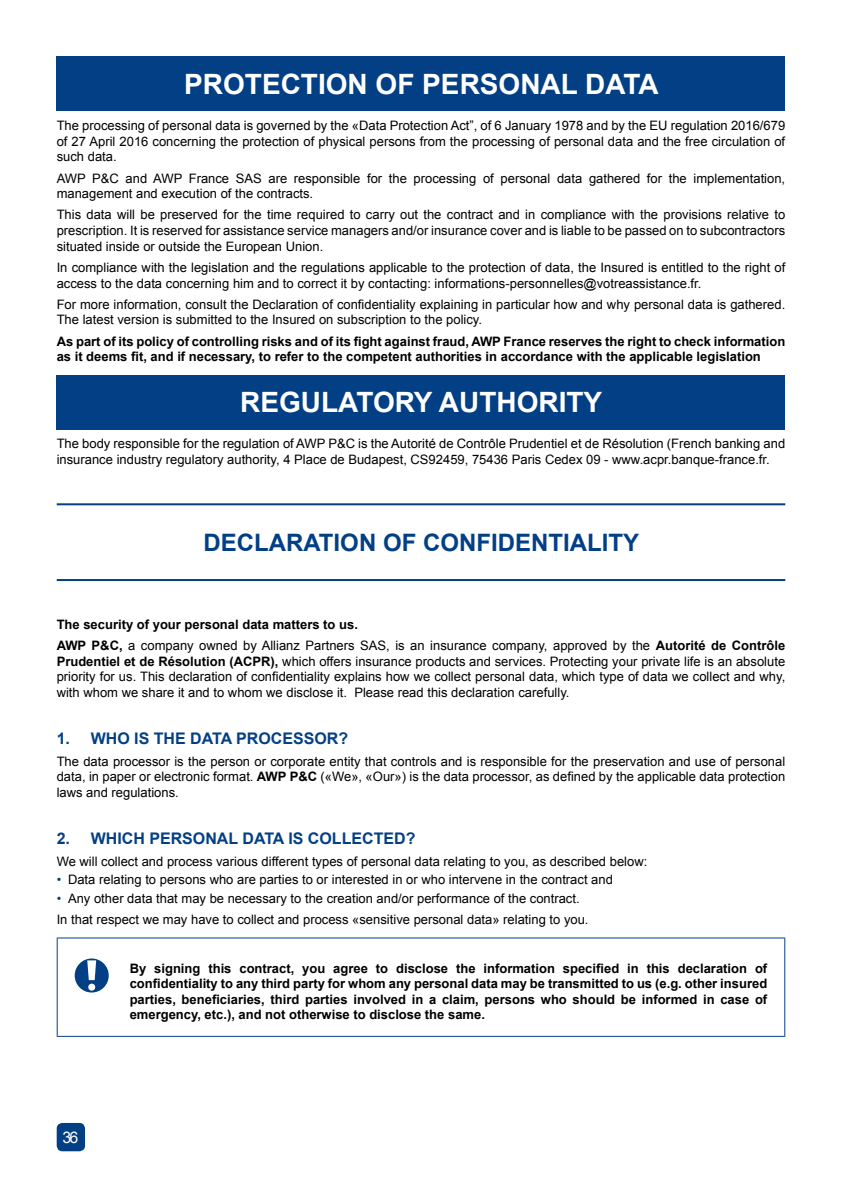
<style>
.page{position:relative;width:842px;height:1191px;background:#fff}
.page>*{position:absolute;margin:0;border:0;box-sizing:border-box;transform-origin:0 0}
.t1{font:700 28px "Arial";color:#fff}
.t2{font:700 24px "Arial";color:#033f85}
.t3{font:700 16px "Arial";color:#033f85}
.t4{font:16px "Arial";color:#fff}
.t5{font:13px/15.6px "Arial";color:#000}
.t6{font:700 13px/15.6px "Arial";color:#000}
.s1{font-weight:700}
.s2{color:#033f85}
</style>
<div class="page">
<div style="left:57px;top:1123px;width:28px;height:28px;background:#033f85;border-radius:6px"></div>
<hr style="left:57px;top:503px;width:728px;height:2px;background:#033f85">
<hr style="left:57px;top:579px;width:728px;height:2px;background:#033f85">
<div style="left:57px;top:57px;width:728px;height:54px;background:#033f85"></div>
<div style="left:57px;top:375px;width:728px;height:54px;background:#033f85"></div>
<hr style="left:57px;top:938px;width:1px;height:97px;background:#033f85">
<hr style="left:57px;top:937px;width:728px;height:1px;background:#033f85">
<hr style="left:784px;top:938px;width:1px;height:97px;background:#033f85">
<hr style="left:57px;top:1035px;width:728px;height:1px;background:#033f85">
<div style="left:75px;top:958px;width:34px;height:34px;background:#033f85;border-radius:50%"></div>
<svg style="left:87px;top:960px;width:9px;height:20px"></svg>
<div style="left:88px;top:983px;width:7px;height:7px;background:#fff;border-radius:50%"></div>
<h1 class="t1" style="left:184px;top:66px;width:476px">PROTECTION OF PERSONAL DATA</h1>
<p class="t5" style="left:57px;top:118px;width:730px;text-align:justify">The processing of personal data is governed by the «Data Protection Act”, of 6 January 1978 and by the EU regulation 2016/679 of 27 April 2016 concerning the protection of physical persons from the processing of personal data and the free circulation of such data.</p>
<p class="t5" style="left:57px;top:170px;width:730px">AWP P&amp;C and AWP France SAS are responsible for the processing of personal data gathered for the implementation, management and execution of the contracts.</p>
<p class="t5" style="left:57px;top:207px;width:730px;text-align:justify">This data will be preserved for the time required to carry out the contract and in compliance with the provisions relative to prescription. It is reserved for assistance service managers and/or insurance cover and is liable to be passed on to subcontractors situated inside or outside the European Union.</p>
<p class="t5" style="left:57px;top:260px;width:730px">In compliance with the legislation and the regulations applicable to the protection of data, the Insured is entitled to the right of access to the data concerning him and to correct it by contacting: informations-personnelles@votreassistance.fr.</p>
<p class="t5" style="left:57px;top:296px;width:730px">For more information, consult the Declaration of confidentiality explaining in particular how and why personal data is gathered.<br>The latest version is submitted to the Insured on subscription to the policy.</p>
<p class="t6" style="left:57px;top:334px;width:730px">As part of its policy of controlling risks and of its fight against fraud, AWP France reserves the right to check information as it deems fit, and if necessary, to refer to the competent authorities in accordance with the applicable legislation</p>
<h1 class="t1" style="left:240px;top:384px;width:363px">REGULATORY AUTHORITY</h1>
<p class="t5" style="left:57px;top:436px;width:730px">The body responsible for the regulation of AWP P&amp;C is the Autorité de Contrôle Prudentiel et de Résolution (French banking and insurance industry regulatory authority, 4 Place de Budapest, CS92459, 75436 Paris Cedex 09 - www.acpr.banque-france.fr.</p>
<h2 class="t2" style="left:203px;top:526px;width:437px">DECLARATION OF CONFIDENTIALITY</h2>
<p class="t5" style="left:57px;top:613px;width:730px;line-height:21.2px"><span class="s1">The security of your personal data matters to us.<br>AWP P&amp;C,</span> a company owned by Allianz Partners SAS, is an insurance company, approved by the <span class="s1">Autorité de Contrôle</span></p>
<p class="t5" style="left:57px;top:653px;width:730px;text-align:justify"><span class="s1">Prudentiel et de Résolution (ACPR),</span> which offers insurance products and services. Protecting your private life is an absolute priority for us. This declaration of confidentiality explains how we collect personal data, which type of data we collect and why, with whom we share it and to whom we disclose it. Please read this declaration carefully.</p>
<p class="t3" style="left:57px;top:728px;width:15px">1.</p>
<p class="t3" style="left:91px;top:728px;width:259px">WHO IS THE DATA PROCESSOR?</p>
<p class="t5" style="left:57px;top:753px;width:730px;text-align:justify">The data processor is the person or corporate entity that controls and is responsible for the preservation and use of personal data, in paper or electronic format. <span class="s1">AWP P&amp;C</span> («We», «Our») is the data processor, as defined by the applicable data protection laws and regulations.</p>
<p class="t3" style="left:57px;top:828px;width:15px">2.</p>
<p class="t3" style="left:91px;top:828px;width:326px">WHICH PERSONAL DATA IS COLLECTED?</p>
<p class="t5" style="left:57px;top:853px;width:592px">We will collect and process various different types of personal data relating to you, as described below:</p>
<p class="t5" style="left:57px;top:872px;width:558px"><span class="s2">•</span> Data relating to persons who are parties to or interested in or who intervene in the contract and</p>
<p class="t5" style="left:57px;top:887px;width:533px;line-height:21.2px"><span class="s2">•</span> Any other data that may be necessary to the creation and/or performance of the contract.<br>In that respect we may have to collect and process «sensitive personal data» relating to you.</p>
<p class="t6" style="left:130px;top:960px;width:639px;text-align:justify">By signing this contract, you agree to disclose the information specified in this declaration of confidentiality to any third party for whom any personal data may be transmitted to us (e.g. other insured parties, beneficiaries, third parties involved in a claim, persons who should be informed in case of emergency, etc.), and not otherwise to disclose the same.</p>
<p class="t4" style="left:62px;top:1126px;width:17px">36</p>
</div>
